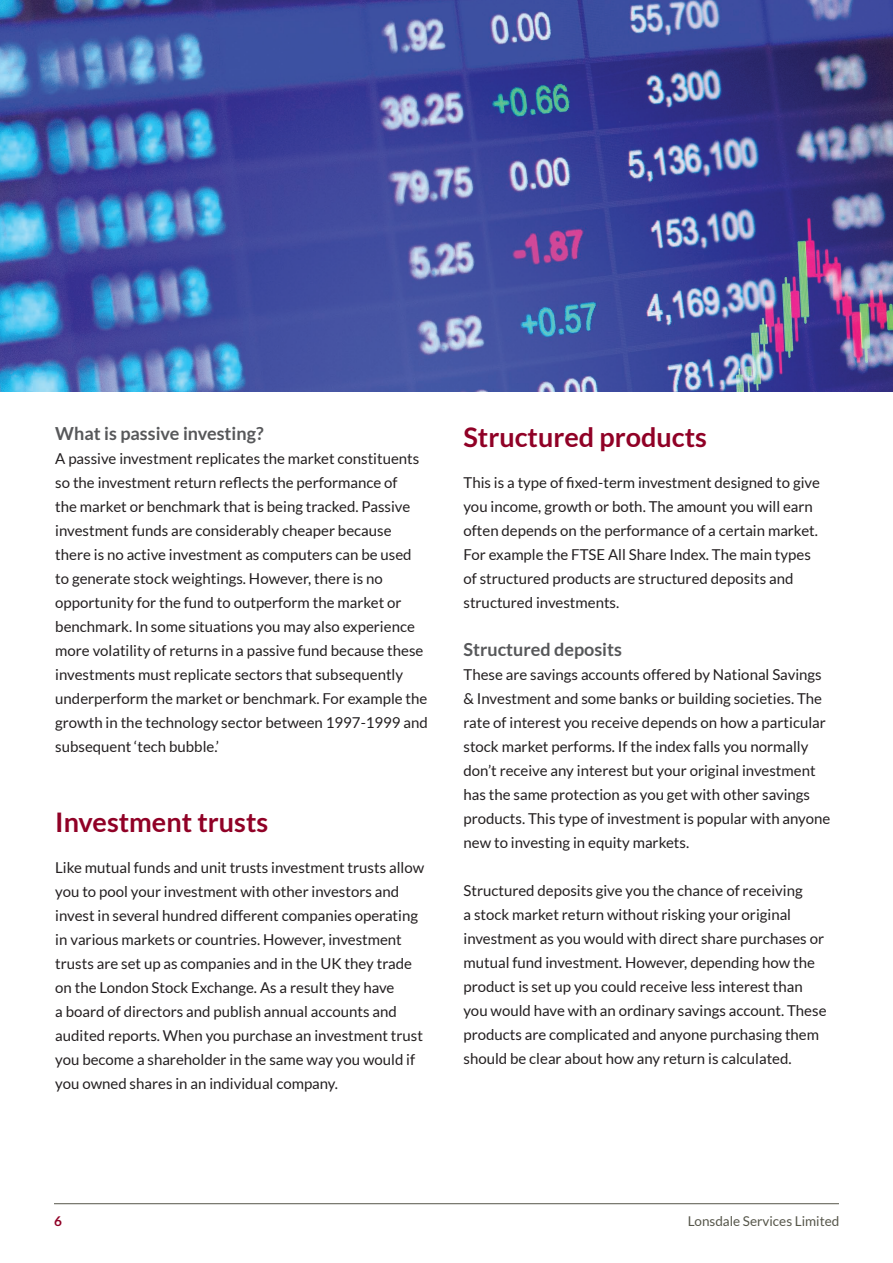
<style>
.page{position:relative;width:893px;height:1263px;background:#fff}
.page>*{position:absolute;margin:0;border:0;box-sizing:border-box;transform-origin:0 0}
.t1{font:700 27px "Lato";color:#900126}
.t2{font:700 18px "Lato";color:#57585a}
.t3{font:15px/24px "Lato";color:#231f20}
.t4{font:13.5px "Lato";color:#56564a}
.t5{font:700 13.5px "Lato";color:#900126}
</style>
<div class="page">
<hr style="left:54px;top:1203px;width:785px;height:1px;background:#56564a">
<img style="left:0;top:0;width:893px;height:391px">
<p class="t2" style="left:55px;top:423px;width:210px">What is passive investing?</p>
<p class="t3" style="left:55px;top:446px;width:374px">A passive investment replicates the market constituents so the investment return reflects the performance of<br>the market or benchmark that is being tracked. Passive investment funds are considerably cheaper because there is no active investment as computers can be used to generate stock weightings. However, there is no opportunity for the fund to outperform the market or benchmark. In some situations you may also experience more volatility of returns in a passive fund because these investments must replicate sectors that subsequently underperform the market or benchmark. For example the growth in the technology sector between 1997-1999 and subsequent ‘tech bubble.’</p>
<h1 class="t1" style="left:55px;top:806px;width:214px">Investment trusts</h1>
<p class="t3" style="left:55px;top:855px;width:370px">Like mutual funds and unit trusts investment trusts allow you to pool your investment with other investors and invest in several hundred different companies operating in various markets or countries. However, investment trusts are set up as companies and in the UK they trade on the London Stock Exchange. As a result they have<br>a board of directors and publish annual accounts and audited reports. When you purchase an investment trust you become a shareholder in the same way you would if you owned shares in an individual company.</p>
<h1 class="t1" style="left:463px;top:422px;width:245px">Structured products</h1>
<p class="t3" style="left:463px;top:470px;width:358px">This is a type of fixed-term investment designed to give you income, growth or both. The amount you will earn often depends on the performance of a certain market.<br>For example the FTSE All Share Index. The main types of structured products are structured deposits and structured investments.</p>
<p class="t2" style="left:463px;top:639px;width:160px">Structured deposits</p>
<p class="t3" style="left:463px;top:662px;width:368px">These are savings accounts offered by National Savings &amp; Investment and some banks or building societies. The rate of interest you receive depends on how a particular stock market performs. If the index falls you normally don’t receive any interest but your original investment has the same protection as you get with other savings products. This type of investment is popular with anyone new to investing in equity markets.</p>
<p class="t3" style="left:463px;top:878px;width:364px">Structured deposits give you the chance of receiving<br>a stock market return without risking your original investment as you would with direct share purchases or mutual fund investment. However, depending how the product is set up you could receive less interest than you would have with an ordinary savings account. These products are complicated and anyone purchasing them should be clear about how any return is calculated.</p>
<p class="t5" style="left:54px;top:1213px;width:9px">6</p>
<p class="t4" style="left:688px;top:1214px;width:153px">Lonsdale Services Limited</p>
</div>
